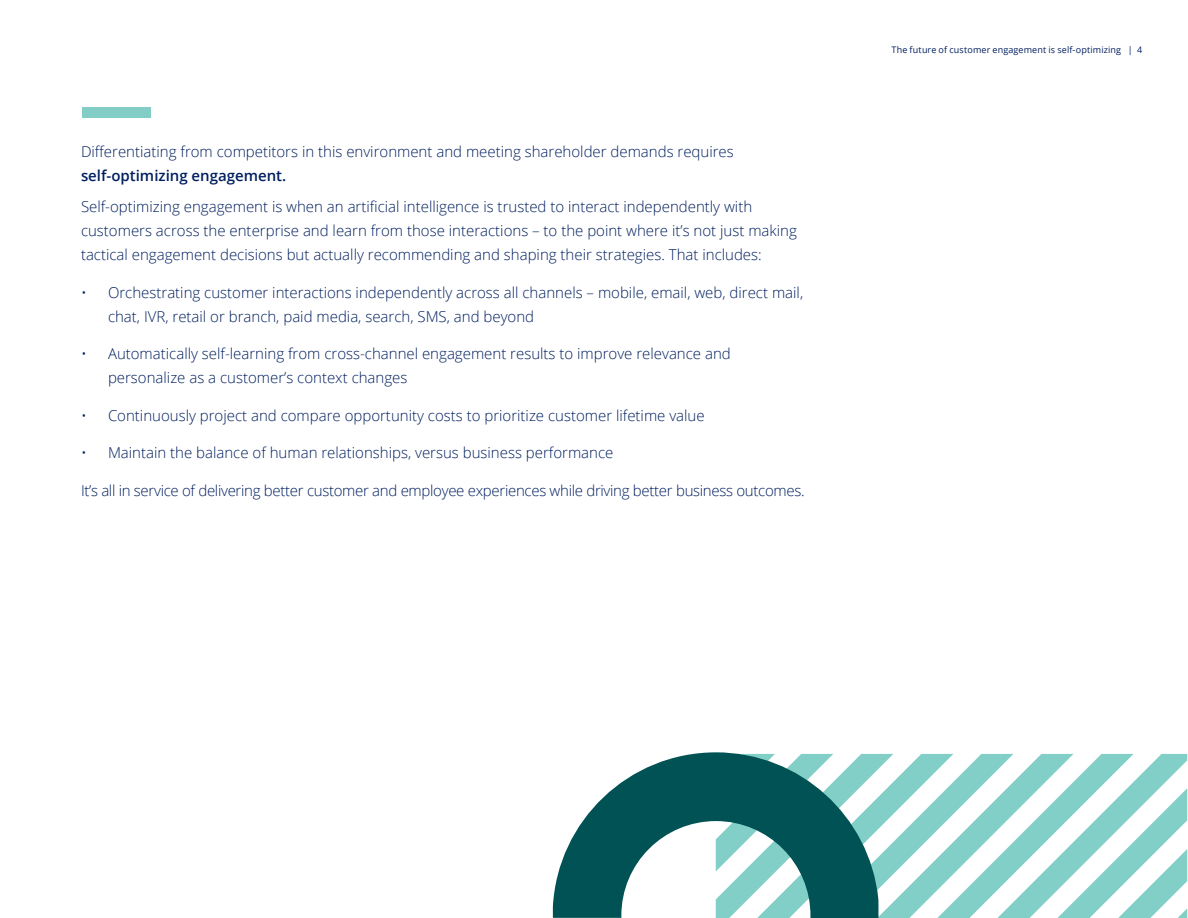
<style>
.page{position:relative;width:1188px;height:918px;background:#fff}
.page>*{position:absolute;margin:0;border:0;box-sizing:border-box;transform-origin:0 0}
.BODY_COPY{font:300 15px/24px "Open Sans";color:#001f5f}
.BODY_COPY-2{font:300 15px "Open Sans";letter-spacing:-.02em;color:#001f5f}
.t1{font:9px "Open Sans";letter-spacing:.015em;color:#001f5f}
.s1{font-weight:600}
</style>
<div class="page">
<svg style="left:878px;top:754px;width:309px;height:164px"></svg>
<svg style="left:553px;top:752px;width:325px;height:166px;fill:#005254"></svg>
<div style="left:82px;top:108px;width:68px;height:10px;background:#82cec7"></div>
<p class="BODY_COPY" style="left:81px;top:140px;width:654px">Differentiating from competitors in this environment and meeting shareholder demands requires <span class="s1">self-optimizing engagement.</span></p>
<p class="BODY_COPY" style="left:81px;top:194px;width:717px">Self-optimizing engagement is when an artificial intelligence is trusted to interact independently with customers across the enterprise and learn from those interactions – to the point where it’s not just making tactical engagement decisions but actually recommending and shaping their strategies. That includes:</p>
<p class="BODY_COPY" style="left:108px;top:280px;width:697px;text-indent:-27px">• Orchestrating customer interactions independently across all channels – mobile, email, web, direct mail, chat, IVR, retail or branch, paid media, search, SMS, and beyond</p>
<p class="BODY_COPY" style="left:108px;top:341px;width:624px;text-indent:-27px">• Automatically self-learning from cross-channel engagement results to improve relevance and personalize as a customer’s context changes</p>
<p class="BODY_COPY" style="left:81px;top:403px;width:625px">• Continuously project and compare opportunity costs to prioritize customer lifetime value</p>
<p class="BODY_COPY" style="left:81px;top:440px;width:534px">• Maintain the balance of human relationships, versus business performance</p>
<p class="BODY_COPY-2" style="left:81px;top:480px;width:725px">It’s all in service of delivering better customer and employee experiences while driving better business outcomes.</p>
<p class="t1" style="left:891px;top:44px;width:252px">The future of customer engagement is self-optimizing | 4</p>
</div>
